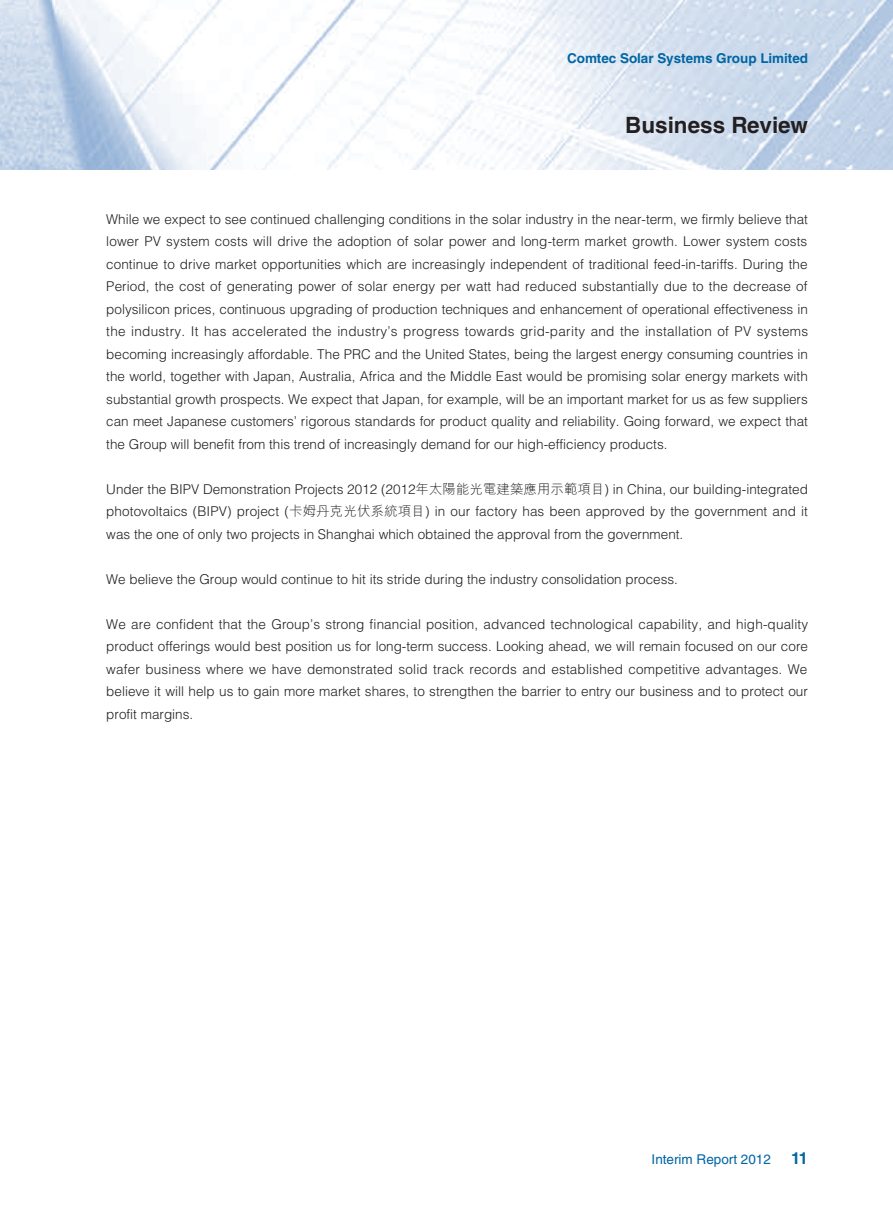
<style>
.page{position:relative;width:893px;height:1212px;background:#fff}
.page>*{position:absolute;margin:0;border:0;box-sizing:border-box;transform-origin:0 0}
.t1{font:700 22.5px "Helvetica LT Std";color:#231f20}
.t2{font:300 13.5px/22.5px "Helvetica LT Std";color:#231f20;text-align:justify}
.t3{font:700 13.5px "Helvetica LT Std";letter-spacing:-.005em;color:#0065a4}
.t4{font:13.5px "Helvetica LT Std";color:#0065a4}
.s1{font-family:"M Hei HK"}
.s2{font-weight:700;font-size:16.5px}
</style>
<div class="page">
<img style="left:0;top:0;width:893px;height:169px">
<p class="t3" style="left:567px;top:50px;width:242px">Comtec Solar Systems Group Limited</p>
<h1 class="t1" style="left:625px;top:112px;width:184px">Business Review</h1>
<p class="t2" style="left:106px;top:208px;width:703px">While we expect to see continued challenging conditions in the solar industry in the near-term, we firmly believe that lower PV system costs will drive the adoption of solar power and long-term market growth. Lower system costs continue to drive market opportunities which are increasingly independent of traditional feed-in-tariffs. During the Period, the cost of generating power of solar energy per watt had reduced substantially due to the decrease of polysilicon prices, continuous upgrading of production techniques and enhancement of operational effectiveness in the industry. It has accelerated the industry’s progress towards grid-parity and the installation of PV systems becoming increasingly affordable. The PRC and the United States, being the largest energy consuming countries in the world, together with Japan, Australia, Africa and the Middle East would be promising solar energy markets with substantial growth prospects. We expect that Japan, for example, will be an important market for us as few suppliers can meet Japanese customers’ rigorous standards for product quality and reliability. Going forward, we expect that the Group will benefit from this trend of increasingly demand for our high-efficiency products.</p>
<p class="t2" style="left:106px;top:478px;width:703px">Under the BIPV Demonstration Projects 2012 (2012<span class="s1">年太陽能光電建築應用示範項目</span>) in China, our building-integrated photovoltaics (BIPV) project (<span class="s1">卡姆丹克光伏系統項目</span>) in our factory has been approved by the government and it was the one of only two projects in Shanghai which obtained the approval from the government.</p>
<p class="t2" style="left:106px;top:568px;width:573px">We believe the Group would continue to hit its stride during the industry consolidation process.</p>
<p class="t2" style="left:106px;top:613px;width:703px">We are confident that the Group’s strong financial position, advanced technological capability, and high-quality product offerings would best position us for long-term success. Looking ahead, we will remain focused on our core wafer business where we have demonstrated solid track records and established competitive advantages. We believe it will help us to gain more market shares, to strengthen the barrier to entry our business and to protect our profit margins.</p>
<p class="t4" style="left:652px;top:1151px;width:158px">Interim Report 2012 <span class="s2">11</span></p>
</div>
